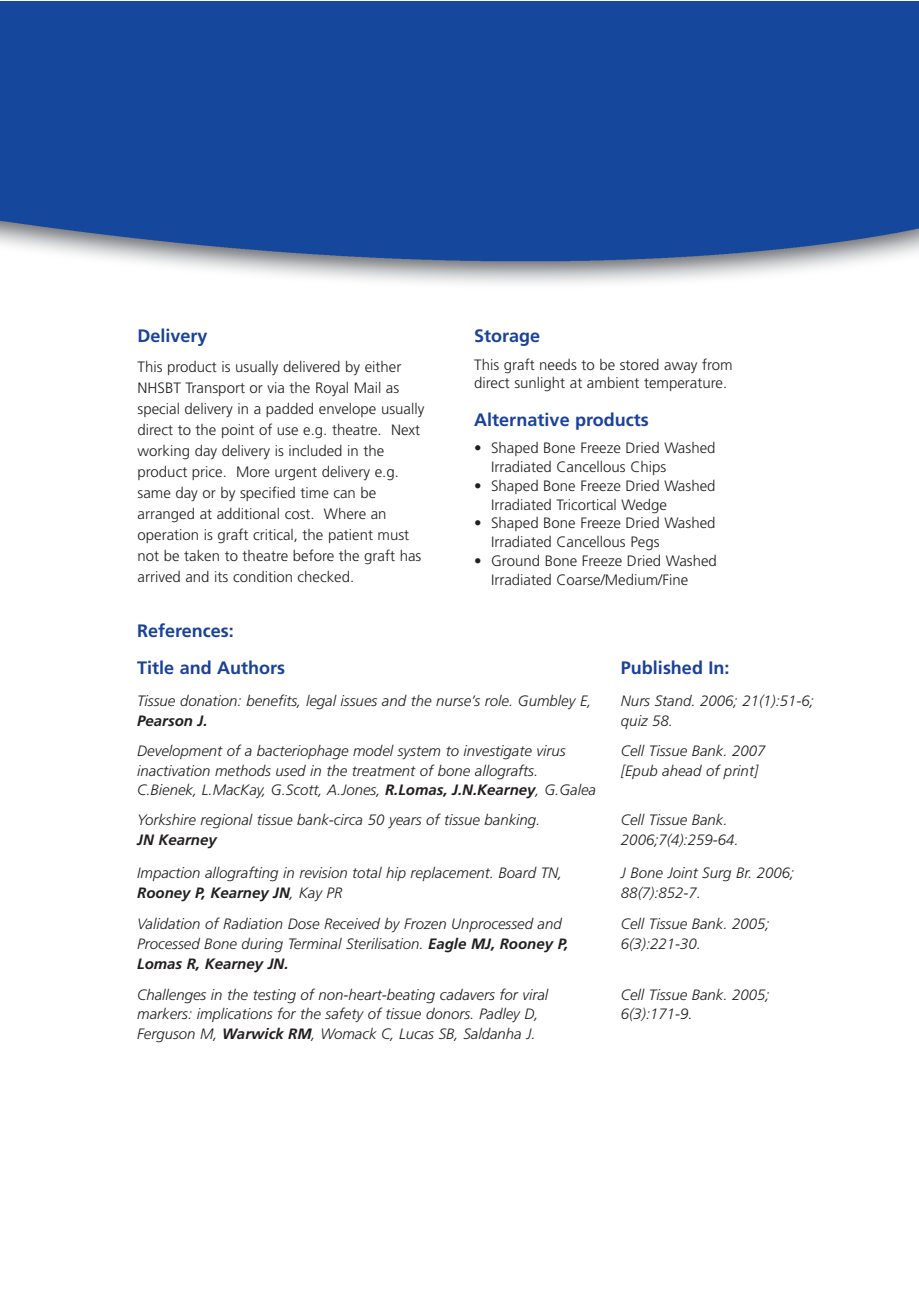
<style>
.page{position:relative;width:919px;height:1289px;background:#fff}
.page>*{position:absolute;margin:0;border:0;box-sizing:border-box;transform-origin:0 0}
.t1{font:700 18px "Frutiger";color:#1b4299}
.t2{font:italic 300 15px/19.5px "Frutiger";color:#231f20}
.t3{font:300 15px/21px "Frutiger";color:#231f20}
.t4{font:italic 700 15px "Frutiger";color:#231f20}
.s1{font-weight:700}
</style>
<div class="page">
<img style="left:0;top:1px;width:918px;height:283px">
<p class="t1" style="left:137px;top:329px;width:72px">Delivery</p>
<p class="t3" style="left:137px;top:357px;width:288px">This product is usually delivered by either NHSBT Transport or via the Royal Mail as special delivery in a padded envelope usually direct to the point of use e.g. theatre. Next working day delivery is included in the product price. More urgent delivery e.g. same day or by specified time can be arranged at additional cost. Where an operation is graft critical, the patient must not be taken to theatre before the graft has arrived and its condition checked.</p>
<p class="t1" style="left:137px;top:623px;width:98px">References:</p>
<p class="t1" style="left:137px;top:660px;width:149px">Title and Authors</p>
<p class="t1" style="left:474px;top:329px;width:68px">Storage</p>
<p class="t3" style="left:474px;top:356px;width:260px;line-height:18.8px">This graft needs to be stored away from direct sunlight at ambient temperature.</p>
<p class="t1" style="left:474px;top:412px;width:176px">Alternative products</p>
<p class="t3" style="left:491px;top:440px;width:226px;line-height:18.8px;text-indent:-17px">• Shaped Bone Freeze Dried Washed<br>Irradiated Cancellous Chips</p>
<p class="t3" style="left:491px;top:477px;width:226px;line-height:18.8px;text-indent:-17px">• Shaped Bone Freeze Dried Washed<br>Irradiated Tricortical Wedge</p>
<p class="t3" style="left:491px;top:515px;width:226px;line-height:18.8px;text-indent:-17px">• Shaped Bone Freeze Dried Washed<br>Irradiated Cancellous Pegs</p>
<p class="t3" style="left:491px;top:552px;width:227px;line-height:18.8px;text-indent:-17px">• Ground Bone Freeze Dried Washed<br>Irradiated Coarse/Medium/Fine</p>
<p class="t1" style="left:621px;top:660px;width:110px">Published In:</p>
<p class="t2" style="left:137px;top:692px;width:456px">Tissue donation: benefits, legal issues and the nurse’s role. Gumbley E,</p>
<p class="t4" style="left:137px;top:714px;width:72px">Pearson J.</p>
<p class="t2" style="left:621px;top:692px;width:194px">Nurs Stand. 2006; 21(1):51-6; quiz 58.</p>
<p class="t2" style="left:137px;top:742px;width:460px">Development of a bacteriophage model system to investigate virus inactivation methods used in the treatment of bone allografts.<br>C.Bienek, L.MacKay, G.Scott, A.Jones, <span class="s1">R.Lomas, J.N.Kearney</span>, G.Galea</p>
<p class="t2" style="left:621px;top:742px;width:146px">Cell Tissue Bank. 2007 [Epub ahead of print]</p>
<p class="t2" style="left:137px;top:811px;width:404px">Yorkshire regional tissue bank-circa 50 years of tissue banking.</p>
<p class="t4" style="left:137px;top:833px;width:81px">JN Kearney</p>
<p class="t2" style="left:621px;top:811px;width:119px">Cell Tissue Bank.<br>2006;7(4):259-64.</p>
<p class="t2" style="left:137px;top:864px;width:426px">Impaction allografting in revision total hip replacement. Board TN,<br><span class="s1">Rooney P, Kearney JN</span>, Kay PR</p>
<p class="t2" style="left:621px;top:864px;width:175px">J Bone Joint Surg Br. 2006;<br>88(7):852-7.</p>
<p class="t2" style="left:137px;top:915px;width:432px">Validation of Radiation Dose Received by Frozen Unprocessed and<br>Processed Bone during Terminal Sterilisation. <span class="s1">Eagle MJ, Rooney P,<br>Lomas R, Kearney JN.</span></p>
<p class="t2" style="left:621px;top:915px;width:150px">Cell Tissue Bank. 2005;<br>6(3):221-30.</p>
<p class="t2" style="left:137px;top:985px;width:412px">Challenges in the testing of non-heart-beating cadavers for viral markers: implications for the safety of tissue donors. Padley D,<br>Ferguson M, <span class="s1">Warwick RM</span>, Womack C, Lucas SB, Saldanha J.</p>
<p class="t2" style="left:621px;top:985px;width:150px">Cell Tissue Bank. 2005;<br>6(3):171-9.</p>
</div>
